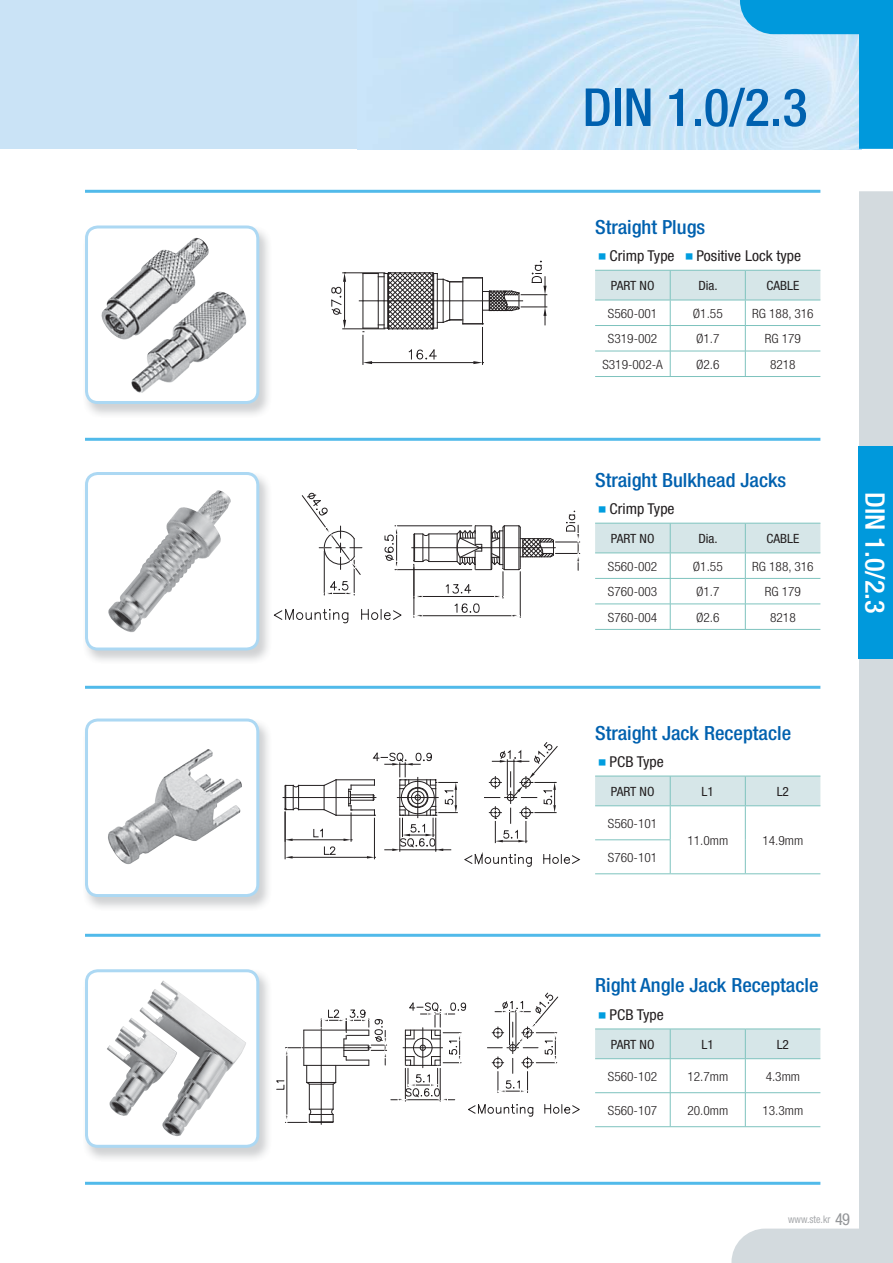
<style>
.page{position:relative;width:893px;height:1263px;background:#fff}
.page>*{position:absolute;margin:0;border:0;box-sizing:border-box;transform-origin:0 0}
.t1{font:500 condensed 52.5px "Helvetica Neue";color:#0061af}
.t2{font:500 condensed 27px "Helvetica Neue";color:#fff;scale:1.05 1}
.t3{font:500 condensed 19.5px "Helvetica Neue";color:#0061af;scale:1.05 1}
.t4{font:condensed 15px "Helvetica Neue";color:#231f20;scale:1.05 1}
.t5{font:300 condensed 12.75px "Helvetica Neue";color:#231f20;scale:1.05 1}
.t6{font:condensed 12.75px "Helvetica Neue";color:#231f20;scale:1.05 1}
.t7{font:condensed 10.5px "Helvetica Neue";color:#a7a9ac;scale:.95 1}
.s1{font-family:"YDVYGO Std 12 KS Cms UHC H";font-stretch:normal;color:#009ddf}
.s2{font-size:16.5px;color:#939598}
</style>
<div class="page">
<div style="left:0;top:0;width:893px;height:149px;background:#cae3f6"></div>
<img style="left:470px;top:0;width:270px;height:149px">
<svg style="left:740px;top:0;width:153px;height:149px"></svg>
<svg style="left:731px;top:191px;width:162px;height:1072px"></svg>
<hr style="left:85px;top:190px;width:735px;height:3px;background:#51baea">
<hr style="left:85px;top:438px;width:735px;height:3px;background:#51baea">
<hr style="left:85px;top:686px;width:735px;height:3px;background:#51baea">
<hr style="left:85px;top:934px;width:735px;height:3px;background:#51baea">
<hr style="left:85px;top:1182px;width:735px;height:3px;background:#51baea">
<img style="left:85px;top:226px;width:184px;height:189px">
<div style="left:87px;top:227px;width:171px;height:176px;background:#fff;border-radius:11px"></div>
<div style="left:85px;top:226px;width:174px;height:178px;border:3px solid #acd8f3;border-radius:11px"></div>
<img style="left:86px;top:472px;width:183px;height:189px">
<div style="left:87px;top:474px;width:171px;height:175px;background:#fff;border-radius:11px"></div>
<div style="left:85px;top:472px;width:174px;height:179px;border:3px solid #acd8f3;border-radius:11px"></div>
<img style="left:85px;top:719px;width:184px;height:189px">
<div style="left:87px;top:720px;width:171px;height:176px;background:#fff;border-radius:11px"></div>
<div style="left:85px;top:719px;width:174px;height:178px;border:3px solid #acd8f3;border-radius:11px"></div>
<img style="left:86px;top:973px;width:183px;height:186px">
<div style="left:87px;top:971px;width:171px;height:175px;background:#fff;border-radius:11px"></div>
<div style="left:85px;top:969px;width:174px;height:179px;border:3px solid #acd8f3;border-radius:11px"></div>
<img style="left:101px;top:237px;width:145px;height:156px">
<img style="left:108px;top:749px;width:134px;height:115px">
<svg style="left:595px;top:270px;width:225px;height:106px"></svg>
<hr style="left:595px;top:300px;width:225px;height:1px;background:#7ec3be">
<hr style="left:595px;top:376px;width:225px;height:1px;background:#7ec3be">
<svg style="left:595px;top:523px;width:225px;height:106px"></svg>
<hr style="left:595px;top:553px;width:225px;height:1px;background:#7ec3be">
<hr style="left:595px;top:629px;width:225px;height:1px;background:#7ec3be">
<hr style="left:595px;top:840px;width:75px;height:1px;background:#7ec3be">
<div style="left:595px;top:776px;width:225px;height:29px;background:#d6e6e8"></div>
<hr style="left:595px;top:805px;width:75px;height:1px;background:#7ec3be">
<hr style="left:595px;top:873px;width:75px;height:1px;background:#7ec3be">
<hr style="left:670px;top:805px;width:75px;height:1px;background:#7ec3be">
<hr style="left:670px;top:873px;width:75px;height:1px;background:#7ec3be">
<hr style="left:670px;top:806px;width:1px;height:34px;background:#7ec3be">
<hr style="left:670px;top:840px;width:1px;height:33px;background:#7ec3be">
<hr style="left:745px;top:805px;width:75px;height:1px;background:#7ec3be">
<hr style="left:745px;top:873px;width:75px;height:1px;background:#7ec3be">
<hr style="left:745px;top:806px;width:1px;height:34px;background:#7ec3be">
<hr style="left:745px;top:840px;width:1px;height:33px;background:#7ec3be">
<hr style="left:670px;top:1059px;width:1px;height:33px;background:#7ec3be">
<hr style="left:745px;top:1059px;width:1px;height:33px;background:#7ec3be">
<hr style="left:595px;top:1092px;width:150px;height:1px;background:#7ec3be">
<hr style="left:670px;top:1093px;width:1px;height:33px;background:#7ec3be">
<hr style="left:745px;top:1092px;width:75px;height:1px;background:#7ec3be">
<hr style="left:745px;top:1093px;width:1px;height:33px;background:#7ec3be">
<div style="left:595px;top:1029px;width:225px;height:29px;background:#d6e6e8"></div>
<hr style="left:595px;top:1058px;width:225px;height:1px;background:#7ec3be">
<hr style="left:595px;top:1126px;width:225px;height:1px;background:#7ec3be">
<hr style="left:283px;top:797px;width:93px;height:1px;background:#231f20">
<hr style="left:336px;top:815px;width:38px;height:1px;background:#231f20">
<hr style="left:336px;top:780px;width:38px;height:1px;background:#231f20">
<hr style="left:293px;top:840px;width:51px;height:1px;background:#231f20">
<hr style="left:285px;top:812px;width:1px;height:47px;background:#231f20">
<hr style="left:293px;top:857px;width:74px;height:1px;background:#231f20">
<svg style="left:285px;top:856px;width:8px;height:3px"></svg>
<svg style="left:285px;top:779px;width:52px;height:62px"></svg>
<svg style="left:324px;top:847px;width:11px;height:8px"></svg>
<svg style="left:344px;top:753px;width:113px;height:106px"></svg>
<svg style="left:464px;top:853px;width:68px;height:14px"></svg>
<svg style="left:543px;top:855px;width:37px;height:9px"></svg>
<svg style="left:484px;top:742px;width:73px;height:101px"></svg>
<hr style="left:359px;top:301px;width:164px;height:1px;background:#231f20">
<hr style="left:343px;top:329px;width:42px;height:1px;background:#231f20">
<hr style="left:343px;top:273px;width:42px;height:1px;background:#231f20">
<svg style="left:331px;top:273px;width:15px;height:56px"></svg>
<svg style="left:363px;top:261px;width:184px;height:103px"></svg>
<img style="left:108px;top:490px;width:123px;height:142px">
<img style="left:107px;top:981px;width:139px;height:155px">
<div style="left:859px;top:447px;width:34px;height:212px;background:#0099dc"></div>
<hr style="left:395px;top:526px;width:77px;height:1px;background:#231f20">
<hr style="left:395px;top:569px;width:77px;height:1px;background:#231f20">
<svg style="left:385px;top:525px;width:13px;height:46px"></svg>
<svg style="left:274px;top:608px;width:74px;height:15px"></svg>
<svg style="left:361px;top:609px;width:41px;height:11px"></svg>
<hr style="left:354px;top:560px;width:1px;height:35px;background:#231f20">
<hr style="left:324px;top:551px;width:1px;height:44px;background:#231f20">
<svg style="left:323px;top:581px;width:32px;height:14px"></svg>
<svg style="left:302px;top:493px;width:60px;height:82px"></svg>
<svg style="left:412px;top:511px;width:168px;height:107px"></svg>
<svg style="left:276px;top:993px;width:304px;height:132px"></svg>
<h1 class="t1" style="left:583px;top:88px;width:227px">DIN 1.0/2.3</h1>
<h3 class="t3" style="left:595px;top:220px;width:106px">Straight Plugs</h3>
<p class="t4" style="left:595px;top:251px;width:198px"><span class="s1">■</span>Crimp Type <span class="s1">■</span>Positive Lock type</p>
<p class="t6" style="left:611px;top:281px;width:43px">PART NO</p>
<p class="t6" style="left:698px;top:281px;width:20px">Dia.</p>
<p class="t6" style="left:766px;top:281px;width:33px">CABLE</p>
<p class="t5" style="left:608px;top:309px;width:49px">S560-001</p>
<p class="t5" style="left:693px;top:309px;width:30px">Ø1.55</p>
<p class="t5" style="left:752px;top:309px;width:60px">RG 188, 316</p>
<p class="t5" style="left:608px;top:334px;width:49px">S319-002</p>
<p class="t5" style="left:696px;top:334px;width:24px">Ø1.7</p>
<p class="t5" style="left:765px;top:334px;width:36px">RG 179</p>
<p class="t5" style="left:602px;top:360px;width:59px">S319-002-A</p>
<p class="t5" style="left:696px;top:360px;width:24px">Ø2.6</p>
<p class="t5" style="left:770px;top:360px;width:26px">8218</p>
<h3 class="t3" style="left:595px;top:473px;width:183px">Straight Bulkhead Jacks</h3>
<p class="t4" style="left:595px;top:504px;width:77px"><span class="s1">■</span>Crimp Type</p>
<p class="t6" style="left:611px;top:534px;width:43px">PART NO</p>
<p class="t6" style="left:698px;top:534px;width:20px">Dia.</p>
<p class="t6" style="left:766px;top:534px;width:33px">CABLE</p>
<p class="t5" style="left:608px;top:562px;width:49px">S560-002</p>
<p class="t5" style="left:693px;top:562px;width:30px">Ø1.55</p>
<p class="t5" style="left:752px;top:562px;width:60px">RG 188, 316</p>
<p class="t5" style="left:608px;top:587px;width:49px">S760-003</p>
<p class="t5" style="left:696px;top:587px;width:24px">Ø1.7</p>
<p class="t5" style="left:765px;top:587px;width:36px">RG 179</p>
<p class="t5" style="left:608px;top:613px;width:49px">S760-004</p>
<p class="t5" style="left:696px;top:613px;width:24px">Ø2.6</p>
<p class="t5" style="left:770px;top:613px;width:26px">8218</p>
<h3 class="t3" style="left:595px;top:726px;width:188px">Straight Jack Receptacle</h3>
<p class="t4" style="left:595px;top:756px;width:67px"><span class="s1">■</span>PCB Type</p>
<p class="t6" style="left:611px;top:787px;width:43px">PART NO</p>
<p class="t6" style="left:701px;top:787px;width:13px">L1</p>
<p class="t6" style="left:777px;top:787px;width:13px">L2</p>
<p class="t5" style="left:608px;top:819px;width:49px">S560-101</p>
<p class="t5" style="left:687px;top:836px;width:40px">11.0mm</p>
<p class="t5" style="left:762px;top:836px;width:40px">14.9mm</p>
<p class="t5" style="left:608px;top:853px;width:49px">S760-101</p>
<h2 class="t2" style="left:885px;top:492px;width:117px;rotate:90deg">DIN 1.0/2.3</h2>
<h3 class="t3" style="left:595px;top:978px;width:214px">Right Angle Jack Receptacle</h3>
<p class="t4" style="left:595px;top:1009px;width:67px"><span class="s1">■</span>PCB Type</p>
<p class="t6" style="left:611px;top:1040px;width:43px">PART NO</p>
<p class="t6" style="left:701px;top:1040px;width:13px">L1</p>
<p class="t6" style="left:777px;top:1040px;width:13px">L2</p>
<p class="t5" style="left:608px;top:1072px;width:49px">S560-102</p>
<p class="t5" style="left:687px;top:1072px;width:40px">12.7mm</p>
<p class="t5" style="left:766px;top:1072px;width:34px">4.3mm</p>
<p class="t5" style="left:608px;top:1106px;width:49px">S560-107</p>
<p class="t5" style="left:687px;top:1106px;width:40px">20.0mm</p>
<p class="t5" style="left:762px;top:1106px;width:40px">13.3mm</p>
<p class="t7" style="left:788px;top:1215px;width:67px">www.ste.kr <span class="s2">49</span></p>
</div>
